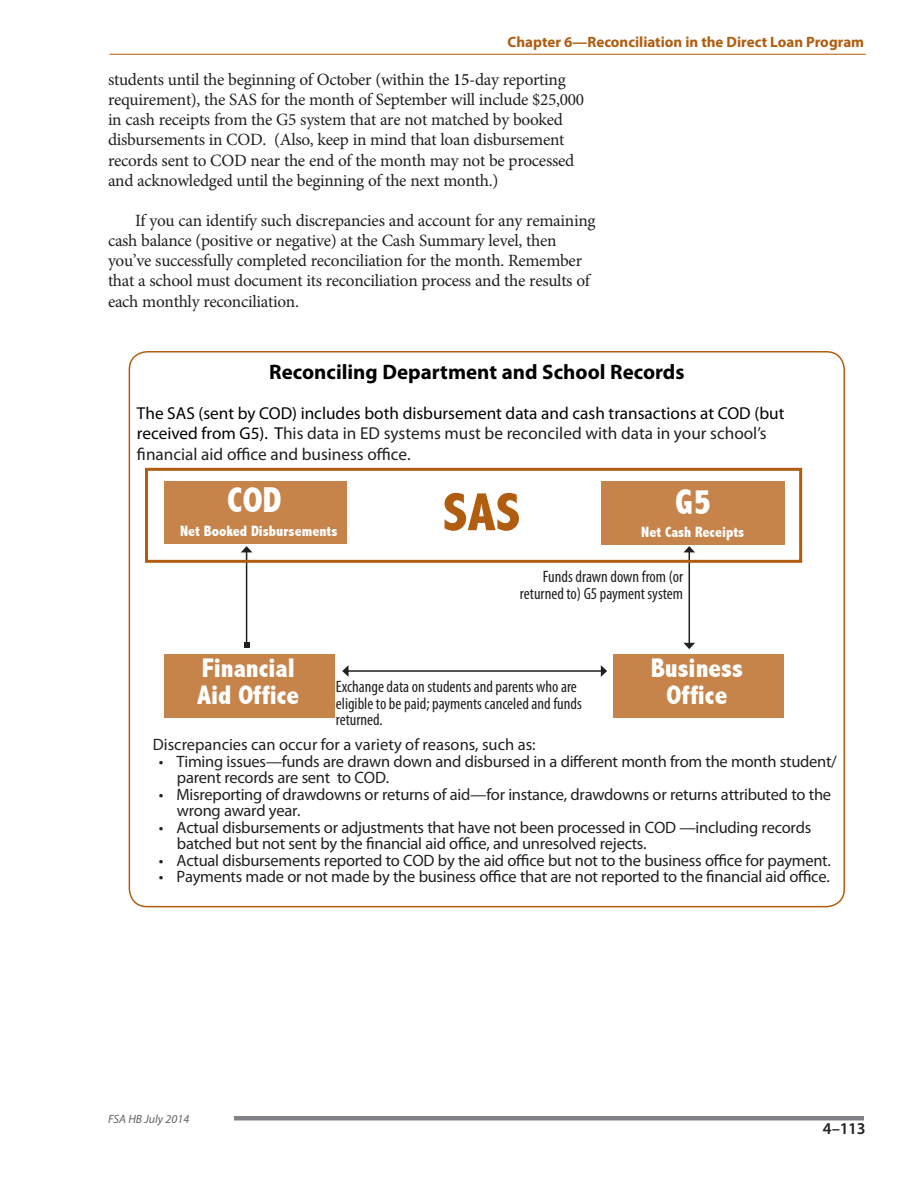
<style>
.page{position:relative;width:918px;height:1188px;background:#fff}
.page>*{position:absolute;margin:0;border:0;box-sizing:border-box;transform-origin:0 0}
.t1{font:800 condensed 54px "Abadi";color:#b05d0f}
.t2{font:800 condensed 36px "Abadi";color:#fff}
.t3{font:800 condensed 27px/27px "Abadi";color:#fff}
.Boxed_Head__ID{font:700 21px "Myriad Pro";color:#000}
.Body_Text__ID{font:17.25px/20.2px "Minion Pro";letter-spacing:-.015em;color:#231f20}
.t4{font:17.25px/20.2px "Myriad Pro";color:#231f20}
.Sidebar_List_Bullted{font:16.5px/16.5px "Myriad Pro";letter-spacing:-.015em;color:#231f20}
.t5{font:condensed 16.5px/16.5px "Myriad Pro";color:#231f20;text-align:right}
.t6{font:600 16.5px "Myriad Pro";color:#231f20}
.t7{font:700 15px "Myriad Pro";color:#b05d0f}
.t8{font:800 condensed 15px "Abadi";color:#fff}
.t9{font:italic 12px "Myriad Pro";color:#636366}
.s1{color:#000}
</style>
<div class="page">
<hr style="left:110px;top:54px;width:756px;height:1px;background:#b05d0f">
<hr style="left:234px;top:1116px;width:630px;height:4px;background:#808285">
<div style="left:164px;top:654px;width:171px;height:64px;background:#c6844a"></div>
<hr style="left:246px;top:552px;width:1px;height:93px;background:#231f20">
<svg style="left:244px;top:642px;width:6px;height:6px"></svg>
<svg style="left:241px;top:546px;width:11px;height:6px"></svg>
<hr style="left:689px;top:552px;width:1px;height:92px;background:#231f20">
<svg style="left:684px;top:546px;width:11px;height:6px"></svg>
<svg style="left:683px;top:643px;width:12px;height:6px"></svg>
<hr style="left:348px;top:670px;width:254px;height:2px;background:#231f20">
<svg style="left:342px;top:665px;width:7px;height:12px"></svg>
<svg style="left:601px;top:665px;width:6px;height:12px"></svg>
<div style="left:164px;top:481px;width:183px;height:63px;background:#c6844a"></div>
<div style="left:613px;top:654px;width:170px;height:64px;background:#c6844a"></div>
<div style="left:601px;top:481px;width:184px;height:64px;background:#c6844a"></div>
<div style="left:145px;top:468px;width:657px;height:95px;border:3px solid #b05d0f"></div>
<p class="t7" style="left:508px;top:32px;width:358px">Chapter 6—Reconciliation in the Direct Loan Program</p>
<p class="Body_Text__ID" style="left:108px;top:69px;width:478px">students until the beginning of October (within the <span class="s1">15-</span>day reporting requirement), the SAS for the month of September will include $25,000 in cash receipts from the G5 system that are not matched by booked disbursements in COD. (Also, keep in mind that loan disbursement records sent to COD near the end of the month may not be processed and acknowledged until the beginning of the next month.)</p>
<p class="Body_Text__ID" style="left:108px;top:210px;width:489px;text-indent:27px">If you can identify such discrepancies and account for any remaining cash balance (positive or negative) at the Cash Summary level, then you’ve successfully completed reconciliation for the month. Remember that a school must document its reconciliation process and the results of each monthly reconciliation.</p>
<p class="Boxed_Head__ID" style="left:269px;top:359px;width:417px">Reconciling Department and School Records</p>
<p class="t4" style="left:137px;top:403px;width:649px"><span class="s1">The SAS (sent by COD) includes both disbursement data and cash transactions at COD (but received from G5). T</span>his data in ED systems must be reconciled with data in your school’s financial aid office and business office.</p>
<p class="t2" style="left:227px;top:479px;width:56px">COD</p>
<p class="t8" style="left:180px;top:522px;width:159px">Net Booked Disbursements</p>
<p class="t1" style="left:443px;top:481px;width:79px">SAS</p>
<p class="t2" style="left:675px;top:481px;width:38px">G5</p>
<p class="t8" style="left:641px;top:523px;width:105px">Net Cash Receipts</p>
<p class="t5" style="left:520px;top:568px;width:165px">Funds drawn down from (or returned to) G5 payment system</p>
<p class="t3" style="left:197px;top:655px;width:104px">Financial<br>Aid Office</p>
<p class="t5" style="left:336px;top:679px;width:247px;text-align:left">Exchange data on students and parents who are eligible to be paid; payments canceled and funds returned.</p>
<p class="t3" style="left:651px;top:655px;width:94px;text-align:center">Business<br>Office</p>
<p class="Sidebar_List_Bullted" style="left:153px;top:736px;width:384px">Discrepancies can occur for a variety of reasons, such as:</p>
<p class="Sidebar_List_Bullted" style="left:177px;top:753px;width:662px;text-indent:-18px">• Timing issues—funds are drawn down and disbursed in a different month from the month student/ parent records are sent to COD.</p>
<p class="Sidebar_List_Bullted" style="left:177px;top:786px;width:656px;text-indent:-18px">• Misreporting of drawdowns or returns of aid—for instance, drawdowns or returns attributed to the wrong award year.</p>
<p class="Sidebar_List_Bullted" style="left:177px;top:819px;width:636px;text-indent:-18px">• Actual disbursements or adjustments that have not been processed in COD —including records batched but not sent by the financial aid office, and unresolved rejects.</p>
<p class="Sidebar_List_Bullted" style="left:159px;top:852px;width:673px">• Actual disbursements reported to COD by the aid office but not to the business office for payment.</p>
<p class="Sidebar_List_Bullted" style="left:159px;top:868px;width:672px">• Payments made or not made by the business office that are not reported to the financial aid office.</p>
<p class="t9" style="left:108px;top:1112px;width:83px">FSA HB July 2014</p>
<p class="t6" style="left:823px;top:1118px;width:44px">4–113</p>
</div>
